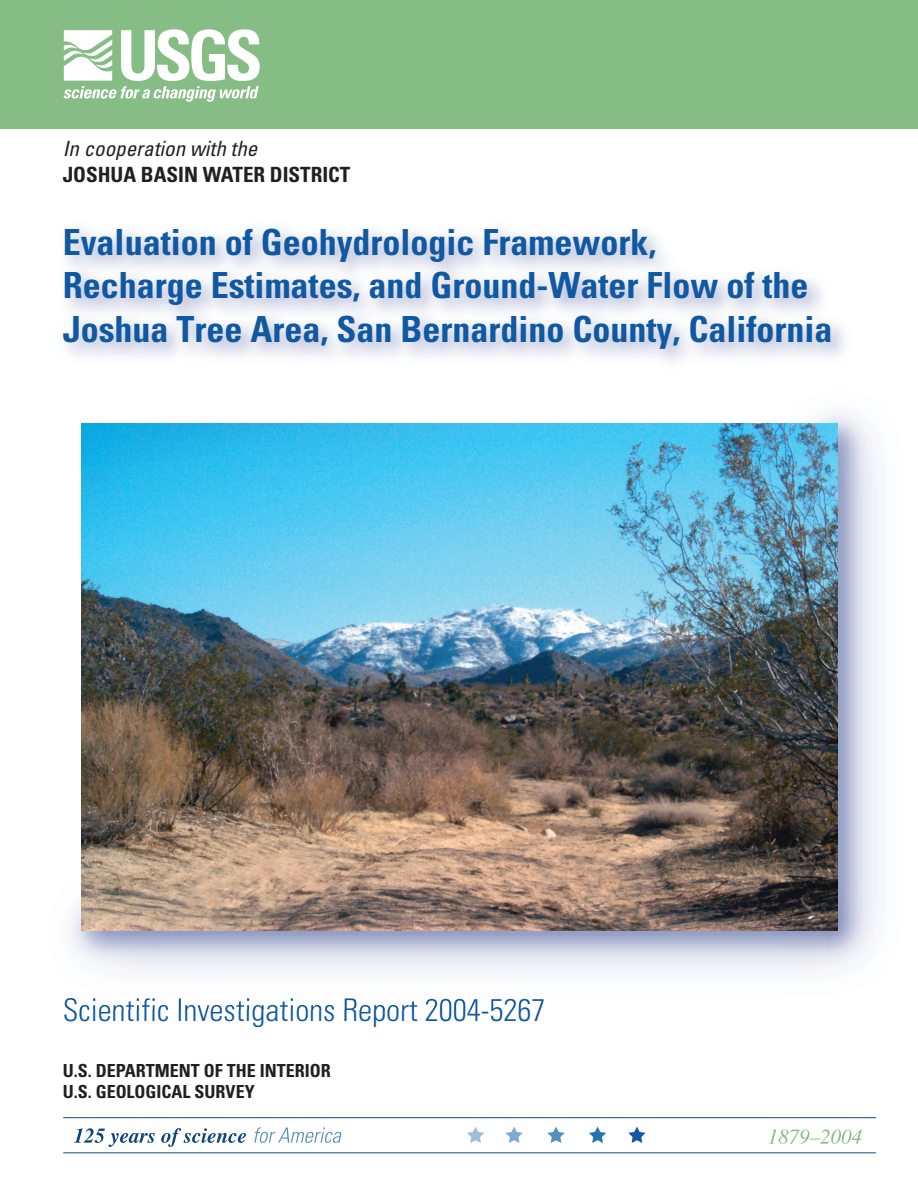
<style>
.page{position:relative;width:918px;height:1188px;background:#fff}
.page>*{position:absolute;margin:0;border:0;box-sizing:border-box;transform-origin:0 0}
.t1{font:700 condensed 36px/43.5px "Univers";color:#1058a1}
.t2{font:300 condensed 31.5px "Univers";color:#1058a1}
.t3{font:700 condensed 21px "Univers";color:#231f20}
.t4{font:italic condensed 21px "Univers";color:#231f20}
.t5{font:700 condensed 18px/21.8px "Univers";color:#231f20}
</style>
<div class="page">
<div style="left:0;top:0;width:918px;height:128px;background:#86bd85"></div>
<svg style="left:63px;top:29px;width:197px;height:73px"></svg>
<svg style="left:74px;top:1128px;width:81px;height:19px"></svg>
<svg style="left:161px;top:1128px;width:85px;height:19px"></svg>
<svg style="left:254px;top:1127px;width:88px;height:16px"></svg>
<svg style="left:769px;top:1129px;width:93px;height:15px"></svg>
<svg style="left:467px;top:1127px;width:17px;height:16px"></svg>
<hr style="left:63px;top:1152px;width:813px;height:1px;background:#0f457c">
<svg style="left:505px;top:1127px;width:18px;height:16px"></svg>
<svg style="left:547px;top:1127px;width:18px;height:16px"></svg>
<svg style="left:589px;top:1127px;width:17px;height:16px"></svg>
<svg style="left:628px;top:1127px;width:18px;height:16px"></svg>
<hr style="left:63px;top:1117px;width:813px;height:1px;background:#0f457c">
<img style="left:262px;top:998px;width:216px;height:12px">
<img style="left:64px;top:998px;width:198px;height:12px">
<img style="left:491px;top:999px;width:53px;height:11px">
<img style="left:81px;top:413px;width:794px;height:40px">
<img style="left:826px;top:453px;width:49px;height:514px">
<img style="left:81px;top:424px;width:756px;height:506px">
<p class="t4" style="left:63px;top:141px;width:196px">In cooperation with the</p>
<p class="t3" style="left:63px;top:167px;width:289px">JOSHUA BASIN WATER DISTRICT</p>
<p class="t1" style="left:63px;top:224px;width:771px">Evaluation of Geohydrologic Framework,<br>Recharge Estimates, and Ground-Water Flow of the<br>Joshua Tree Area, San Bernardino County, California</p>
<p class="t2" style="left:63px;top:998px;width:484px">Scientific Investigations Report 2004-5267</p>
<p class="t5" style="left:63px;top:1061px;width:270px">U.S. DEPARTMENT OF THE INTERIOR<br>U.S. GEOLOGICAL SURVEY</p>
</div>
